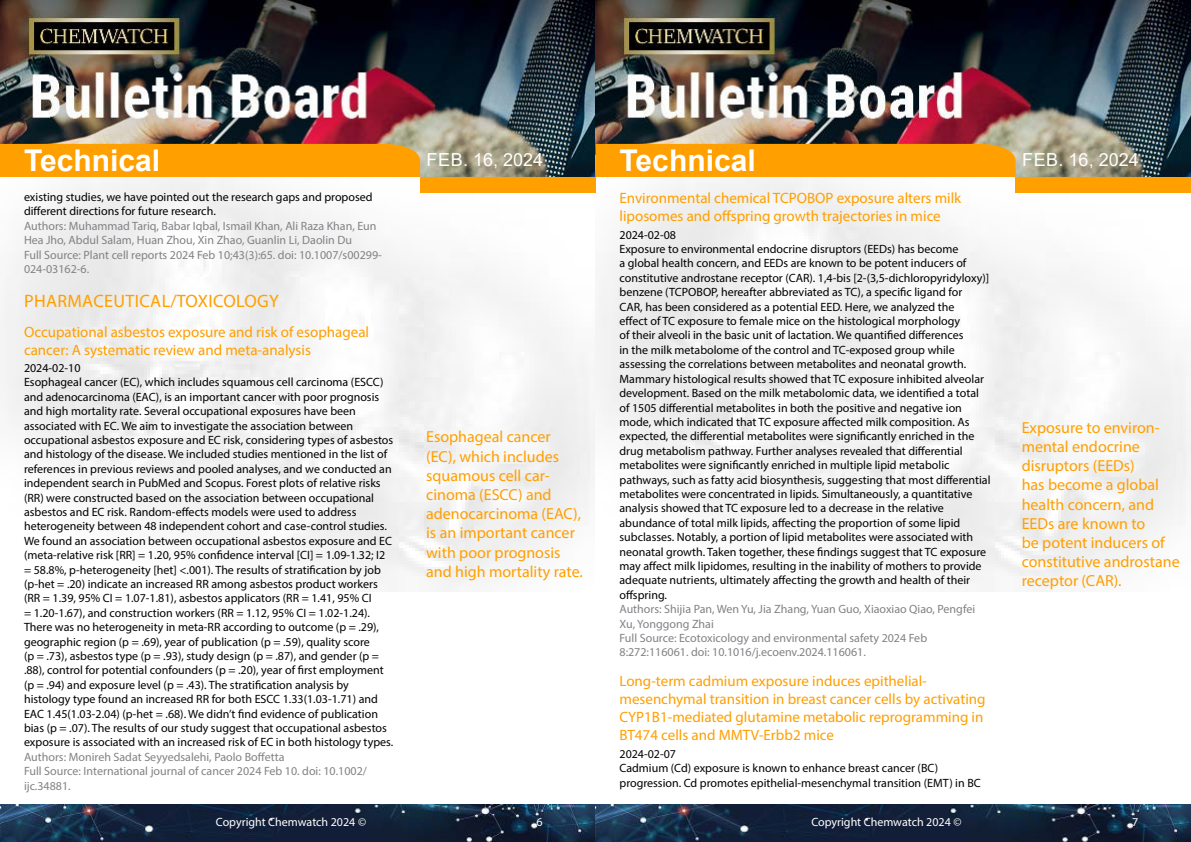
<style>
.page{position:relative;width:1191px;height:842px;background:#fff}
.page>*{position:absolute;margin:0;border:0;box-sizing:border-box;transform-origin:0 0}
.t1{font:700 30px "Arial";color:#fff}
.t2{font:18px "Myriad Pro";letter-spacing:.02em;color:#ff9f00}
.t3{font:18px "Arial";color:#fff}
.t4{font:16px/19.2px "Myriad Pro";color:#ff9f00}
.t5{font:15px/18px "Myriad Pro";color:#ff9f00}
.t6{font:12px/14.4px "Myriad Pro";color:#000}
.t7{font:12px/14.4px "Myriad Pro";color:#808285}
.t8{font:12px "Myriad Pro";color:#fff}
</style>
<div class="page">
<img style="left:0;top:0;width:1191px;height:592px">
<div style="left:420px;top:177px;width:175px;height:15px;background:#ff9f00"></div>
<div style="left:1015px;top:177px;width:176px;height:15px;background:#ff9f00"></div>
<div style="left:0;top:144px;width:420px;height:33px;background:#ff9f00"></div>
<div style="left:595px;top:144px;width:420px;height:33px;background:#ff9f00"></div>
<img style="left:0;top:804px;width:1191px;height:38px">
<h1 class="t1" style="left:24px;top:139px;width:138px">Technical</h1>
<h1 class="t1" style="left:619px;top:139px;width:138px">Technical</h1>
<p class="t6" style="left:24px;top:190px;width:350px">existing studies, we have pointed out the research gaps and proposed different directions for future research.</p>
<p class="t7" style="left:24px;top:218px;width:359px">Authors: Muhammad Tariq, Babar Iqbal, Ismail Khan, Ali Raza Khan, Eun Hea Jho, Abdul Salam, Huan Zhou, Xin Zhao, Guanlin Li, Daolin Du<br>Full Source: Plant cell reports 2024 Feb 10;43(3):65. doi: 10.1007/s00299- 024-03162-6.</p>
<h2 class="t2" style="left:24px;top:289px;width:256px">PHARMACEUTICAL/TOXICOLOGY</h2>
<p class="t5" style="left:24px;top:322px;width:346px">Occupational asbestos exposure and risk of esophageal cancer: A systematic review and meta-analysis</p>
<p class="t6" style="left:24px;top:361px;width:371px">2024-02-10<br>Esophageal cancer (EC), which includes squamous cell carcinoma (ESCC) and adenocarcinoma (EAC), is an important cancer with poor prognosis and high mortality rate. Several occupational exposures have been associated with EC. We aim to investigate the association between occupational asbestos exposure and EC risk, considering types of asbestos and histology of the disease. We included studies mentioned in the list of references in previous reviews and pooled analyses, and we conducted an independent search in PubMed and Scopus. Forest plots of relative risks (RR) were constructed based on the association between occupational asbestos and EC risk. Random-effects models were used to address heterogeneity between 48 independent cohort and case-control studies.<br>We found an association between occupational asbestos exposure and EC (meta-relative risk [RR] = 1.20, 95% confidence interval [CI] = 1.09-1.32; I2 = 58.8%, p-heterogeneity [het] &lt;.001). The results of stratification by job (p-het = .20) indicate an increased RR among asbestos product workers (RR = 1.39, 95% CI = 1.07-1.81), asbestos applicators (RR = 1.41, 95% CI<br>= 1.20-1.67), and construction workers (RR = 1.12, 95% CI = 1.02-1.24).<br>There was no heterogeneity in meta-RR according to outcome (p = .29), geographic region (p = .69), year of publication (p = .59), quality score<br>(p = .73), asbestos type (p = .93), study design (p = .87), and gender (p = .88), control for potential confounders (p = .20), year of first employment (p = .94) and exposure level (p = .43). The stratification analysis by histology type found an increased RR for both ESCC 1.33(1.03-1.71) and EAC 1.45(1.03-2.04) (p-het = .68). We didn’t find evidence of publication bias (p = .07). The results of our study suggest that occupational asbestos exposure is associated with an increased risk of EC in both histology types.</p>
<p class="t7" style="left:24px;top:749px;width:344px">Authors: Monireh Sadat Seyyedsalehi, Paolo Boffetta<br>Full Source: International journal of cancer 2024 Feb 10. doi: 10.1002/ ijc.34881.</p>
<h2 class="t3" style="left:426px;top:148px;width:118px">Feb. 16, 2024</h2>
<h2 class="t3" style="left:1022px;top:148px;width:118px">Feb. 16, 2024</h2>
<p class="t5" style="left:619px;top:189px;width:343px">Environmental chemical TCPOBOP exposure alters milk liposomes and offspring growth trajectories in mice</p>
<p class="t6" style="left:619px;top:227px;width:372px">2024-02-08<br>Exposure to environmental endocrine disruptors (EEDs) has become<br>a global health concern, and EEDs are known to be potent inducers of constitutive androstane receptor (CAR). 1,4-bis [2-(3,5-dichloropyridyloxy)] benzene (TCPOBOP, hereafter abbreviated as TC), a specific ligand for<br>CAR, has been considered as a potential EED. Here, we analyzed the<br>effect of TC exposure to female mice on the histological morphology<br>of their alveoli in the basic unit of lactation. We quantified differences<br>in the milk metabolome of the control and TC-exposed group while assessing the correlations between metabolites and neonatal growth.<br>Mammary histological results showed that TC exposure inhibited alveolar development. Based on the milk metabolomic data, we identified a total of 1505 differential metabolites in both the positive and negative ion mode, which indicated that TC exposure affected milk composition. As expected, the differential metabolites were significantly enriched in the drug metabolism pathway. Further analyses revealed that differential metabolites were significantly enriched in multiple lipid metabolic pathways, such as fatty acid biosynthesis, suggesting that most differential metabolites were concentrated in lipids. Simultaneously, a quantitative analysis showed that TC exposure led to a decrease in the relative abundance of total milk lipids, affecting the proportion of some lipid subclasses. Notably, a portion of lipid metabolites were associated with neonatal growth. Taken together, these findings suggest that TC exposure may affect milk lipidomes, resulting in the inability of mothers to provide adequate nutrients, ultimately affecting the growth and health of their offspring.</p>
<p class="t7" style="left:619px;top:602px;width:357px">Authors: Shijia Pan, Wen Yu, Jia Zhang, Yuan Guo, Xiaoxiao Qiao, Pengfei Xu, Yonggong Zhai<br>Full Source: Ecotoxicology and environmental safety 2024 Feb 8:272:116061. doi: 10.1016/j.ecoenv.2024.116061.</p>
<p class="t5" style="left:619px;top:672px;width:367px">Long-term cadmium exposure induces epithelial&shy;mesenchymal transition in breast cancer cells by activating CYP1B1-mediated glutamine metabolic reprogramming in BT474 cells and MMTV-Erbb2 mice</p>
<p class="t6" style="left:619px;top:746px;width:363px">2024-02-07<br>Cadmium (Cd) exposure is known to enhance breast cancer (BC) progression. Cd promotes epithelial-mesenchymal transition (EMT) in BC</p>
<h3 class="t4" style="left:426px;top:427px;width:158px">Esophageal cancer (EC), which includes squamous cell car&shy;cinoma (ESCC) and adenocarcinoma (EAC), is an important cancer with poor prognosis and high mortality rate.</h3>
<h3 class="t4" style="left:1021px;top:417px;width:159px">Exposure to environ&shy;mental endocrine disruptors (EEDs)<br>has become a global health concern, and<br>EEDs are known to<br>be potent inducers of constitutive androstane receptor (CAR).</h3>
<p class="t8" style="left:216px;top:815px;width:152px">Copyright Chemwatch 2024 ©</p>
<p class="t8" style="left:536px;top:815px;width:8px">6</p>
<p class="t8" style="left:811px;top:815px;width:152px">Copyright Chemwatch 2024 ©</p>
<p class="t8" style="left:1132px;top:815px;width:8px">7</p>
</div>
